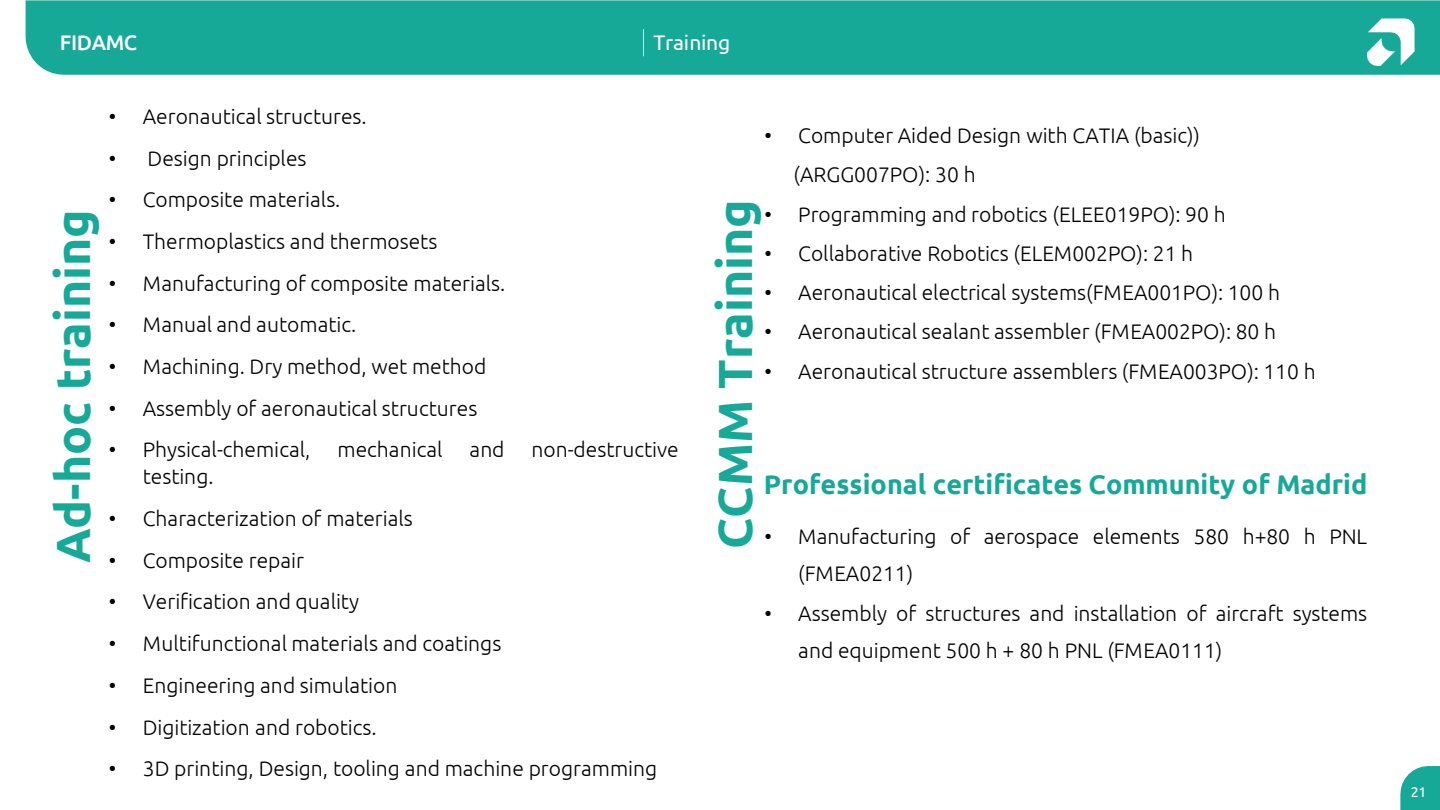
<style>
.page{position:relative;width:1440px;height:810px;background:#fff}
.page>*{position:absolute;margin:0;border:0;box-sizing:border-box;transform-origin:0 0}
.t1{font:700 48px "Ubuntu";color:#17a998}
.t2{font:700 27px "Ubuntu";color:#17a998}
.t3{font:300 21px/37.8px "Ubuntu";color:#000}
.t4{font:21px "Ubuntu";letter-spacing:-.01em;color:#fff}
.t5{font:500 21px "Ubuntu";letter-spacing:-.02em;color:#fff}
.t6{font:14.25px "Ubuntu";color:#fff}
.s1{font-family:"Arial";font-weight:400}
</style>
<div class="page">
<svg style="left:1400px;top:766px;width:40px;height:44px;background:#30b2a3"></svg>
<div style="left:26px;top:0;width:1414px;height:75px;background:#17a998"></div>
<svg style="left:643px;top:29px;width:1px;height:27px"></svg>
<svg style="left:1368px;top:18px;width:47px;height:47px"></svg>
<p class="t5" style="left:60px;top:29px;width:79px">FIDAMC</p>
<p class="t4" style="left:653px;top:30px;width:78px">Training</p>
<p class="t3" style="left:109px;top:97px;width:259px"><span class="s1">•</span> Aeronautical structures.</p>
<p class="t3" style="left:109px;top:139px;width:199px"><span class="s1">•</span> Design principles</p>
<p class="t3" style="left:109px;top:180px;width:233px"><span class="s1">•</span> Composite materials.</p>
<p class="t3" style="left:109px;top:222px;width:330px"><span class="s1">•</span> Thermoplastics and thermosets</p>
<p class="t3" style="left:109px;top:264px;width:398px"><span class="s1">•</span> Manufacturing of composite materials.</p>
<p class="t3" style="left:109px;top:305px;width:249px"><span class="s1">•</span> Manual and automatic.</p>
<p class="t3" style="left:109px;top:347px;width:379px"><span class="s1">•</span> Machining. Dry method, wet method</p>
<p class="t3" style="left:109px;top:389px;width:370px"><span class="s1">•</span> Assembly of aeronautical structures</p>
<p class="t3" style="left:109px;top:431px;width:203px"><span class="s1">•</span> Physical-chemical,</p>
<p class="t3" style="left:337px;top:431px;width:107px">mechanical</p>
<p class="t3" style="left:470px;top:431px;width:36px">and</p>
<p class="t3" style="left:532px;top:431px;width:149px">non-destructive</p>
<p class="t3" style="left:143px;top:457px;width:72px">testing.</p>
<p class="t3" style="left:109px;top:499px;width:306px"><span class="s1">•</span> Characterization of materials</p>
<p class="t3" style="left:109px;top:541px;width:197px"><span class="s1">•</span> Composite repair</p>
<p class="t3" style="left:109px;top:583px;width:252px"><span class="s1">•</span> Verification and quality</p>
<p class="t3" style="left:109px;top:624px;width:394px"><span class="s1">•</span> Multifunctional materials and coatings</p>
<p class="t3" style="left:109px;top:666px;width:290px"><span class="s1">•</span> Engineering and simulation</p>
<p class="t3" style="left:109px;top:708px;width:269px"><span class="s1">•</span> Digitization and robotics.</p>
<p class="t3" style="left:109px;top:749px;width:550px"><span class="s1">•</span> 3D printing, Design, tooling and machine programming</p>
<p class="t3" style="left:794px;top:115px;width:408px;line-height:39.3px;text-indent:-29px"><span class="s1">•</span> Computer Aided Design with CATIA (basic)) (ARGG007PO): 30 h</p>
<p class="t3" style="left:764px;top:195px;width:463px"><span class="s1">•</span> Programming and robotics (ELEE019PO): 90 h</p>
<p class="t3" style="left:764px;top:234px;width:430px"><span class="s1">•</span> Collaborative Robotics (ELEM002PO): 21 h</p>
<p class="t3" style="left:764px;top:273px;width:517px"><span class="s1">•</span> Aeronautical electrical systems(FMEA001PO): 100 h</p>
<p class="t3" style="left:764px;top:313px;width:513px"><span class="s1">•</span> Aeronautical sealant assembler (FMEA002PO): 80 h</p>
<p class="t3" style="left:764px;top:352px;width:553px"><span class="s1">•</span> Aeronautical structure assemblers (FMEA003PO): 110 h</p>
<h1 class="t1" style="left:44px;top:563px;width:355px;rotate:-90deg">Ad-hoc training</h1>
<h1 class="t1" style="left:706px;top:549px;width:351px;rotate:-90deg">CCMM Training</h1>
<p class="t2" style="left:764px;top:468px;width:605px">Professional certificates Community of Madrid</p>
<p class="t3" style="left:798px;top:517px;width:570px;text-indent:-34px"><span class="s1">•</span> Manufacturing of aerospace elements 580 h+80 h PNL (FMEA0211)</p>
<p class="t3" style="left:798px;top:594px;width:570px;text-indent:-34px"><span class="s1">•</span> Assembly of structures and installation of aircraft systems and equipment 500 h + 80 h PNL (FMEA0111)</p>
<p class="t6" style="left:1411px;top:783px;width:17px">21</p>
</div>
